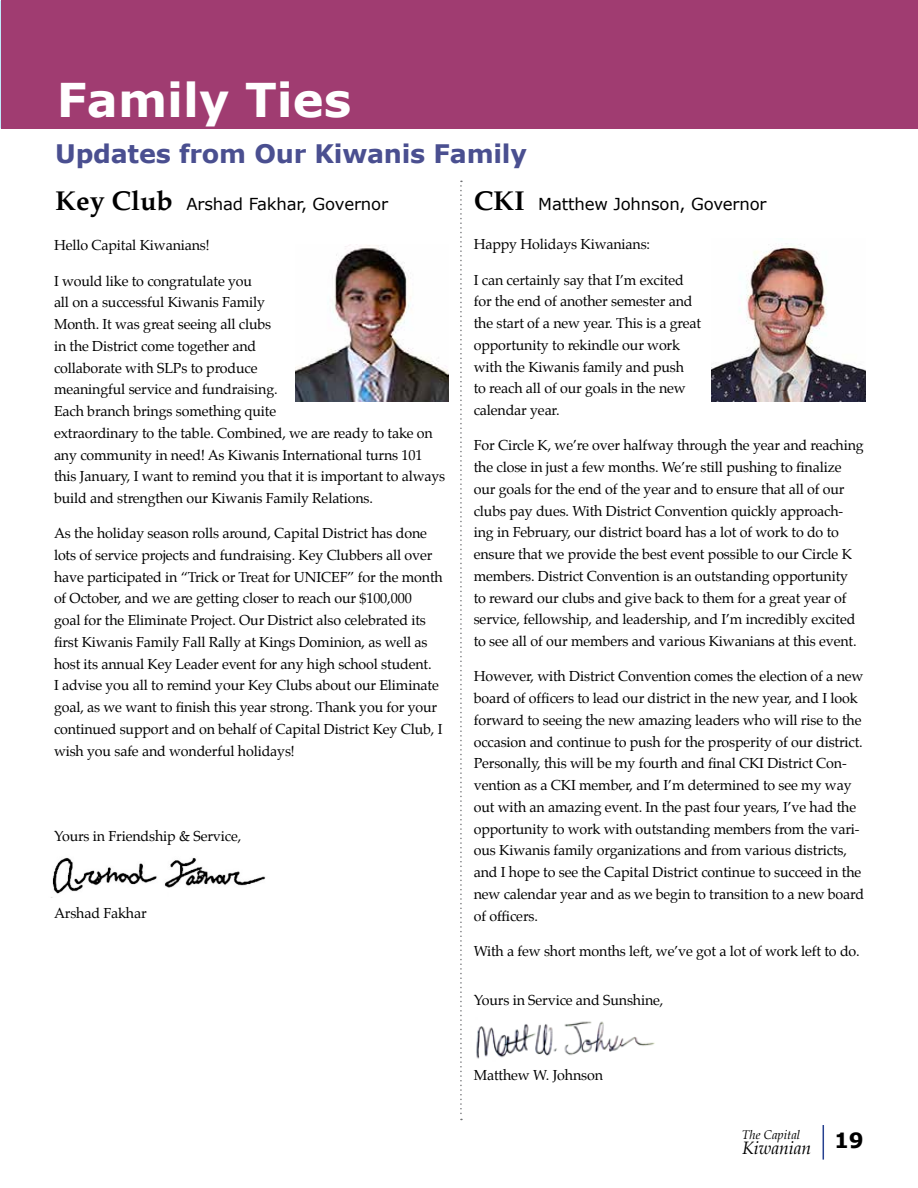
<style>
.page{position:relative;width:918px;height:1188px;background:#fff}
.page>*{position:absolute;margin:0;border:0;box-sizing:border-box;transform-origin:0 0}
.t1{font:700 46.5px "Verdana";color:#fff}
.t2{font:700 25.5px "Verdana";letter-spacing:-.01em;color:#4a4f90}
.t3{font:700 21px "Verdana";color:#000}
.t4{font:italic 17.55px "Palatino";color:#000}
.t5{font:16.5px "Verdana";letter-spacing:-.01em;color:#000}
.t6{font:14.25px/21.8px "Palatino";letter-spacing:-.01em;color:#000}
.t7{font:italic 12.45px "Palatino";color:#000}
.s1{font-family:"Palatino";font-weight:700;font-size:27px}
</style>
<div class="page">
<img style="left:295px;top:244px;width:153px;height:157px">
<div style="left:2px;top:0;width:916px;height:128px;background:#a03c71"></div>
<img style="left:711px;top:243px;width:154px;height:158px">
<svg style="left:460px;top:181px;width:2px;height:939px"></svg>
<img style="left:51px;top:857px;width:215px;height:41px">
<img style="left:476px;top:1021px;width:179px;height:38px">
<hr style="left:823px;top:1125px;width:1px;height:35px;background:#25408f">
<h1 class="t1" style="left:57px;top:67px;width:296px">Family Ties</h1>
<h2 class="t2" style="left:55px;top:136px;width:473px">Updates from Our Kiwanis Family</h2>
<p class="t5" style="left:55px;top:193px;width:334px"><span class="s1">Key Club</span> Arshad Fakhar, Governor</p>
<p class="t5" style="left:474px;top:193px;width:294px"><span class="s1">CKI</span> Matthew Johnson, Governor</p>
<p class="t6" style="left:54px;top:234px;width:157px">Hello Capital Kiwanians!</p>
<p class="t6" style="left:54px;top:270px;width:393px">I would like to congratulate you<br>all on a successful Kiwanis Family<br>Month. It was great seeing all clubs<br>in the District come together and<br>collaborate with SLPs to produce<br>meaningful service and fundraising.<br>Each branch brings something quite<br>extraordinary to the table. Combined, we are ready to take on any community in need! As Kiwanis International turns 101 this January, I want to remind you that it is important to always build and strengthen our Kiwanis Family Relations.</p>
<p class="t6" style="left:54px;top:522px;width:390px">As the holiday season rolls around, Capital District has done lots of service projects and fundraising. Key Clubbers all over have participated in “Trick or Treat for UNICEF” for the month of October, and we are getting closer to reach our $100,000<br>goal for the Eliminate Project. Our District also celebrated its first Kiwanis Family Fall Rally at Kings Dominion, as well as host its annual Key Leader event for any high school student.<br>I advise you all to remind your Key Clubs about our Eliminate goal, as we want to finish this year strong. Thank you for your continued support and on behalf of Capital District Key Club, I wish you safe and wonderful holidays!</p>
<p class="t6" style="left:54px;top:825px;width:189px">Yours in Friendship &amp; Service,</p>
<p class="t6" style="left:54px;top:903px;width:94px">Arshad Fakhar</p>
<p class="t6" style="left:474px;top:234px;width:178px">Happy Holidays Kiwanians:</p>
<p class="t6" style="left:474px;top:269px;width:229px">I can certainly say that I’m excited for the end of another semester and the start of a new year. This is a great opportunity to rekindle our work with the Kiwanis family and push<br>to reach all of our goals in the new calendar year.</p>
<p class="t6" style="left:474px;top:435px;width:392px">For Circle K, we’re over halfway through the year and reaching the close in just a few months. We’re still pushing to finalize our goals for the end of the year and to ensure that all of our clubs pay dues. With District Convention quickly approach&shy;ing in February, our district board has a lot of work to do to ensure that we provide the best event possible to our Circle K members. District Convention is an outstanding opportunity to reward our clubs and give back to them for a great year of service, fellowship, and leadership, and I’m incredibly excited to see all of our members and various Kiwanians at this event.</p>
<p class="t6" style="left:474px;top:666px;width:392px">However, with District Convention comes the election of a new board of officers to lead our district in the new year, and I look forward to seeing the new amazing leaders who will rise to the occasion and continue to push for the prosperity of our district.<br>Personally, this will be my fourth and final CKI District Con&shy;vention as a CKI member, and I’m determined to see my way out with an amazing event. In the past four years, I’ve had the opportunity to work with outstanding members from the vari&shy;ous Kiwanis family organizations and from various districts, and I hope to see the Capital District continue to succeed in the new calendar year and as we begin to transition to a new board of officers.</p>
<p class="t6" style="left:474px;top:940px;width:388px">With a few short months left, we’ve got a lot of work left to do.</p>
<p class="t6" style="left:474px;top:989px;width:191px">Yours in Service and Sunshine,</p>
<p class="t6" style="left:474px;top:1064px;width:131px">Matthew W. Johnson</p>
<p class="t7" style="left:742px;top:1125px;width:60px">The Capital</p>
<p class="t4" style="left:742px;top:1134px;width:71px">Kiwanian</p>
<h3 class="t3" style="left:834px;top:1125px;width:31px">19</h3>
</div>
